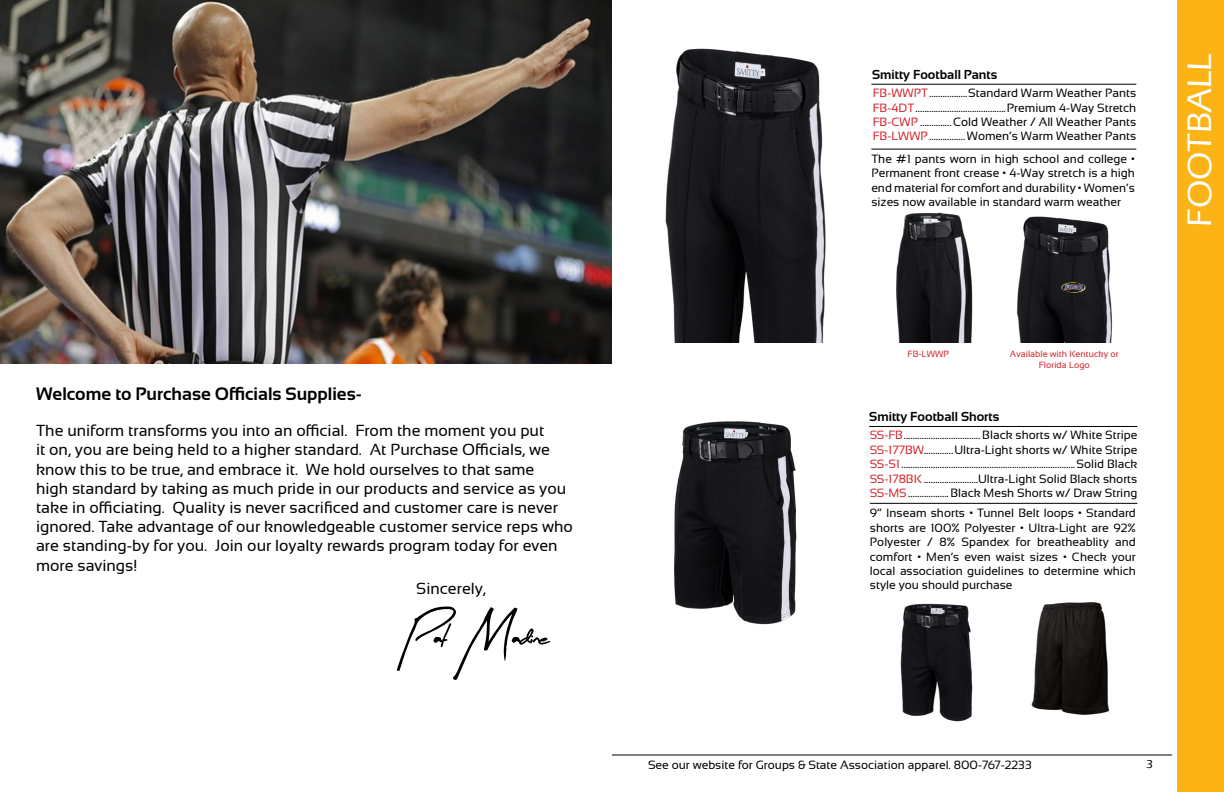
<style>
.page{position:relative;width:1224px;height:792px;background:#fff}
.page>*{position:absolute;margin:0;border:0;box-sizing:border-box;transform-origin:0 0}
.t1{font:80px "Arty Signature";color:#000}
.t2{font:500 35px "Eras ITC";color:#fff}
.t3{font:700 18px "Sansation";color:#000}
.t4{font:16px/19.2px "Sansation";color:#000}
.t5{font:700 13px "Sansation";color:#000}
.t6{font:12px/14.4px "Sansation";color:#000;text-align:right}
.t7{font:12px "Sansation";color:#d2232a}
.t8{font:500 12px "Eras ITC";color:#000}
.t9{font:9px/10.8px "Sansation";color:#d2232a;text-align:center}
.s1{font-size:87px}
</style>
<div class="page">
<div style="left:1178px;top:0;width:46px;height:792px;background:#fcb316"></div>
<hr style="left:612px;top:754px;width:560px;height:2px;background:#000">
<img style="left:0;top:0;width:612px;height:364px">
<img style="left:665px;top:48px;width:161px;height:295px">
<hr style="left:871px;top:84px;width:265px;height:1px;background:#000">
<hr style="left:871px;top:149px;width:265px;height:1px;background:#000">
<img style="left:896px;top:212px;width:77px;height:131px">
<img style="left:674px;top:421px;width:123px;height:204px">
<hr style="left:869px;top:426px;width:268px;height:1px;background:#000">
<hr style="left:870px;top:503px;width:267px;height:1px;background:#000">
<img style="left:900px;top:603px;width:73px;height:119px">
<img style="left:1031px;top:602px;width:78px;height:113px">
<img style="left:1017px;top:216px;width:96px;height:127px">
<img style="left:1061px;top:282px;width:24px;height:10px">
<h3 class="t3" style="left:36px;top:384px;width:327px">Welcome to Purchase Officials Supplies-</h3>
<p class="t4" style="left:36px;top:421px;width:538px">The uniform transforms you into an official. From the moment you put<br>it on, you are being held to a higher standard. At Purchase Officials, we know this to be true, and embrace it. We hold ourselves to that same<br>high standard by taking as much pride in our products and service as you take in officiating. Quality is never sacrificed and customer care is never ignored. Take advantage of our knowledgeable customer service reps who are standing-by for you. Join our loyalty rewards program today for even more savings!</p>
<h1 class="t1" style="left:401px;top:598px;width:150px"><span class="s1">P</span>at <span class="s1">M</span>adine</h1>
<h3 class="t4" style="left:416px;top:579px;width:71px">Sincerely,</h3>
<p class="t5" style="left:872px;top:67px;width:127px">Smitty Football Pants</p>
<p class="t7" style="left:873px;top:86px;width:57px">FB-WWPT</p>
<p class="t6" style="left:968px;top:86px;width:170px">Standard Warm Weather Pants</p>
<p class="t7" style="left:873px;top:101px;width:43px">FB-4DT</p>
<p class="t6" style="left:1007px;top:100px;width:131px">Premium 4-Way Stretch</p>
<p class="t7" style="left:873px;top:115px;width:47px">FB-CWP</p>
<p class="t6" style="left:953px;top:115px;width:185px">Cold Weather / All Weather Pants</p>
<p class="t7" style="left:873px;top:130px;width:57px">FB-LWWP</p>
<p class="t6" style="left:871px;top:125px;width:266px;line-height:22.6px">Women’s Warm Weather Pants<br>The #1 pants worn in high school and college •</p>
<p class="t6" style="left:871px;top:166px;width:265px;text-align:justify">Permanent front crease • 4-Way stretch is a high end material for comfort and durability • Women’s sizes now available in standard warm weather</p>
<p class="t9" style="left:908px;top:348px;width:43px">FB-LWWP</p>
<p class="t9" style="left:1010px;top:348px;width:110px">Available with Kentucky or<br>Florida Logo</p>
<p class="t5" style="left:869px;top:409px;width:132px">Smitty Football Shorts</p>
<p class="t7" style="left:870px;top:429px;width:35px">SS-FB</p>
<p class="t6" style="left:982px;top:428px;width:157px">Black shorts w/ White Stripe</p>
<p class="t7" style="left:870px;top:443px;width:56px">SS-177BW</p>
<p class="t6" style="left:954px;top:443px;width:185px">Ultra-Light shorts w/ White Stripe</p>
<p class="t7" style="left:870px;top:457px;width:31px">SS-S1</p>
<p class="t6" style="left:1077px;top:457px;width:62px">Solid Black</p>
<p class="t7" style="left:870px;top:472px;width:54px">SS-178BK</p>
<p class="t6" style="left:978px;top:471px;width:161px">Ultra-Light Solid Black shorts</p>
<p class="t7" style="left:870px;top:486px;width:38px">SS-MS</p>
<p class="t6" style="left:870px;top:483px;width:269px;line-height:20.2px">Black Mesh Shorts w/ Draw String<br>9” Inseam shorts • Tunnel Belt loops • Standard</p>
<p class="t6" style="left:870px;top:520px;width:268px;text-align:justify">shorts are 100% Polyester • Ultra-Light are 92% Polyester / 8% Spandex for breatheablity and comfort • Men’s even waist sizes • Check your local association guidelines to determine which style you should purchase</p>
<h2 class="t2" style="left:1180px;top:227px;width:175px;rotate:-90deg">FOOTBALL</h2>
<p class="t6" style="left:648px;top:758px;width:385px">See our website for Groups &amp; State Association apparel. 800-767-2233</p>
<p class="t8" style="left:1146px;top:758px;width:8px">3</p>
</div>
